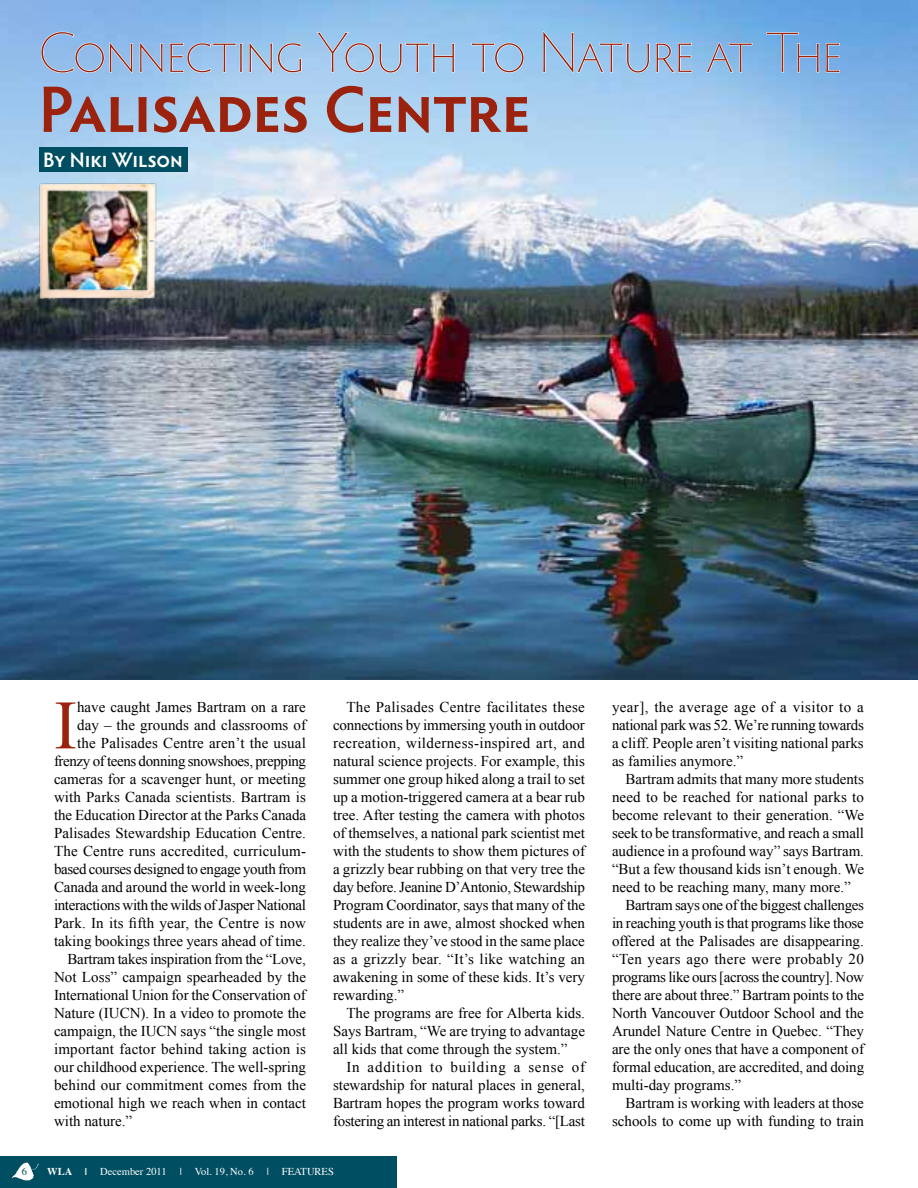
<style>
.page{position:relative;width:918px;height:1188px;background:#fff}
.page>*{position:absolute;margin:0;border:0;box-sizing:border-box;transform-origin:0 0}
.t1{font:69.3px "Times New Roman";color:#9b220c}
.t2{font:600 66px "Hypatia Sans Pro";letter-spacing:-.015em;color:#9b220c}
.t3{font:200 57px "Hypatia Sans Pro";letter-spacing:-.015em;color:#9b220c}
.t4{font:600 21px "Hypatia Sans Pro";color:#fff}
.t5{font:15px/18px "Times New Roman";color:#000;text-align:justify}
.t6{font:15px "Times New Roman";letter-spacing:-.025em;color:#000}
.t7{font:15px "Times New Roman";letter-spacing:-.02em;color:#000}
.t8{font:15px "Times New Roman";letter-spacing:.025em;color:#000}
.t9{font:10.5px "Times";color:#fff}
.t10{font:10.5px "Times";color:#004e62}
.s1{font-weight:700}
</style>
<div class="page">
<div style="left:0;top:1156px;width:397px;height:32px;background:#004e62"></div>
<svg style="left:12px;top:1162px;width:27px;height:19px"></svg>
<img style="left:0;top:0;width:918px;height:680px">
<svg style="left:41px;top:31px;width:92px;height:42px;background:#9ec4ec"></svg>
<svg style="left:139px;top:42px;width:24px;height:31px"></svg>
<svg style="left:170px;top:43px;width:73px;height:30px;background:#accef0"></svg>
<svg style="left:249px;top:42px;width:53px;height:31px;background:#b2d3f1"></svg>
<svg style="left:317px;top:32px;width:138px;height:41px;background:#aad0f1"></svg>
<svg style="left:471px;top:42px;width:53px;height:31px;background:#aad2f3"></svg>
<svg style="left:543px;top:31px;width:107px;height:42px;background:#a2ccf0"></svg>
<svg style="left:656px;top:43px;width:36px;height:30px"></svg>
<svg style="left:706px;top:42px;width:47px;height:31px"></svg>
<svg style="left:766px;top:32px;width:54px;height:41px;background:#86b9e9"></svg>
<svg style="left:826px;top:43px;width:14px;height:30px"></svg>
<div style="left:39px;top:147px;width:148px;height:24px;background:#004e62"></div>
<img style="left:39px;top:179px;width:120px;height:124px">
<h3 class="t3" style="left:39px;top:16px;width:804px">Connecting Youth to Nature at The</h3>
<h2 class="t2" style="left:39px;top:64px;width:493px">Palisades Centre</h2>
<h3 class="t4" style="left:43px;top:145px;width:141px">By Niki Wilson</h3>
<h1 class="t1" style="left:54px;top:679px;width:25px">I</h1>
<p class="t5" style="left:77px;top:698px;width:230px">have caught James Bartram on a rare</p>
<p class="t5" style="left:77px;top:716px;width:230px">day – the grounds and classrooms of</p>
<p class="t5" style="left:77px;top:734px;width:230px">the Palisades Centre aren’t the usual</p>
<p class="t6" style="left:54px;top:751px;width:254px">frenzy of teens donning snowshoes, prepping</p>
<p class="t5" style="left:54px;top:770px;width:254px">cameras for a scavenger hunt, or meeting</p>
<p class="t5" style="left:54px;top:788px;width:253px">with Parks Canada scientists. Bartram is</p>
<p class="t5" style="left:54px;top:806px;width:254px">the Education Director at the Parks Canada</p>
<p class="t5" style="left:54px;top:824px;width:253px">Palisades Stewardship Education Centre.</p>
<p class="t5" style="left:54px;top:842px;width:254px">The Centre runs accredited, curriculum-</p>
<p class="t6" style="left:54px;top:859px;width:254px">based courses designed to engage youth from</p>
<p class="t5" style="left:54px;top:878px;width:254px">Canada and around the world in week-long</p>
<p class="t6" style="left:54px;top:895px;width:253px">interactions with the wilds of Jasper National</p>
<p class="t5" style="left:54px;top:914px;width:254px">Park. In its fifth year, the Centre is now</p>
<p class="t5" style="left:54px;top:932px;width:254px">taking bookings three years ahead of time.</p>
<p class="t5" style="left:68px;top:950px;width:240px">Bartram takes inspiration from the “Love,</p>
<p class="t5" style="left:54px;top:968px;width:254px">Not Loss” campaign spearheaded by the</p>
<p class="t5" style="left:54px;top:986px;width:253px">International Union for the Conservation of</p>
<p class="t5" style="left:54px;top:1004px;width:254px">Nature (IUCN). In a video to promote the</p>
<p class="t5" style="left:54px;top:1022px;width:254px">campaign, the IUCN says “the single most</p>
<p class="t5" style="left:54px;top:1040px;width:254px">important factor behind taking action is</p>
<p class="t5" style="left:54px;top:1058px;width:254px">our childhood experience. The well-spring</p>
<p class="t5" style="left:54px;top:1076px;width:254px">behind our commitment comes from the</p>
<p class="t5" style="left:54px;top:1094px;width:254px">emotional high we reach when in contact</p>
<p class="t5" style="left:54px;top:1112px;width:80px">with nature.”</p>
<p class="t5" style="left:333px;top:698px;width:254px;text-indent:14px">The Palisades Centre facilitates these connections by immersing youth in outdoor recreation, wilderness-inspired art, and natural science projects. For example, this summer one group hiked along a trail to set up a motion-triggered camera at a bear rub tree. After testing the camera with photos of themselves, a national park scientist met with the students to show them pictures of a grizzly bear rubbing on that very tree the day before. Jeanine D’Antonio, Stewardship Program Coordinator, says that many of the students are in awe, almost shocked when they realize they’ve stood in the same place as a grizzly bear. “It’s like watching an awakening in some of these kids. It’s very rewarding.”</p>
<p class="t5" style="left:333px;top:1004px;width:254px;text-indent:14px">The programs are free for Alberta kids.<br>Says Bartram, “We are trying to advantage all kids that come through the system.”</p>
<p class="t5" style="left:333px;top:1058px;width:254px;text-indent:14px">In addition to building a sense of stewardship for natural places in general, Bartram hopes the program works toward fostering an interest in national parks. “[Last</p>
<p class="t10" style="left:22px;top:1162px;width:7px">6</p>
<p class="t9" style="left:47px;top:1162px;width:121px"><span class="s1">WLA |</span> December 2011</p>
<p class="t9" style="left:180px;top:1162px;width:75px">| Vol. 19, No. 6</p>
<p class="t9" style="left:267px;top:1162px;width:4px">|</p>
<p class="t9" style="left:282px;top:1162px;width:53px">features</p>
<p class="t5" style="left:612px;top:698px;width:253px">year], the average age of a visitor to a national park was 52. We’re running towards a cliff. People aren’t visiting national parks as families anymore.”</p>
<p class="t5" style="left:626px;top:770px;width:240px">Bartram admits that many more students</p>
<p class="t5" style="left:612px;top:788px;width:254px">need to be reached for national parks to</p>
<p class="t5" style="left:612px;top:806px;width:253px">become relevant to their generation. “We</p>
<p class="t5" style="left:612px;top:824px;width:254px">seek to be transformative, and reach a small</p>
<p class="t5" style="left:612px;top:842px;width:254px">audience in a profound way” says Bartram.</p>
<p class="t5" style="left:612px;top:860px;width:254px">“But a few thousand kids isn’t enough. We</p>
<p class="t5" style="left:612px;top:878px;width:240px">need to be reaching many, many more.”</p>
<p class="t7" style="left:626px;top:895px;width:240px">Bartram says one of the biggest challenges</p>
<p class="t5" style="left:612px;top:914px;width:253px">in reaching youth is that programs like those</p>
<p class="t5" style="left:612px;top:932px;width:253px">offered at the Palisades are disappearing.</p>
<p class="t8" style="left:612px;top:949px;width:253px">“Ten years ago there were probably 20</p>
<p class="t6" style="left:612px;top:967px;width:254px">programs like ours [across the country]. Now</p>
<p class="t5" style="left:612px;top:986px;width:254px">there are about three.” Bartram points to the</p>
<p class="t5" style="left:612px;top:1004px;width:253px">North Vancouver Outdoor School and the</p>
<p class="t5" style="left:612px;top:1022px;width:253px">Arundel Nature Centre in Quebec. “They</p>
<p class="t5" style="left:612px;top:1040px;width:254px">are the only ones that have a component of</p>
<p class="t5" style="left:612px;top:1058px;width:254px">formal education, are accredited, and doing</p>
<p class="t5" style="left:612px;top:1076px;width:131px">multi-day programs.”</p>
<p class="t5" style="left:626px;top:1094px;width:240px">Bartram is working with leaders at those</p>
<p class="t5" style="left:612px;top:1112px;width:254px">schools to come up with funding to train</p>
</div>
